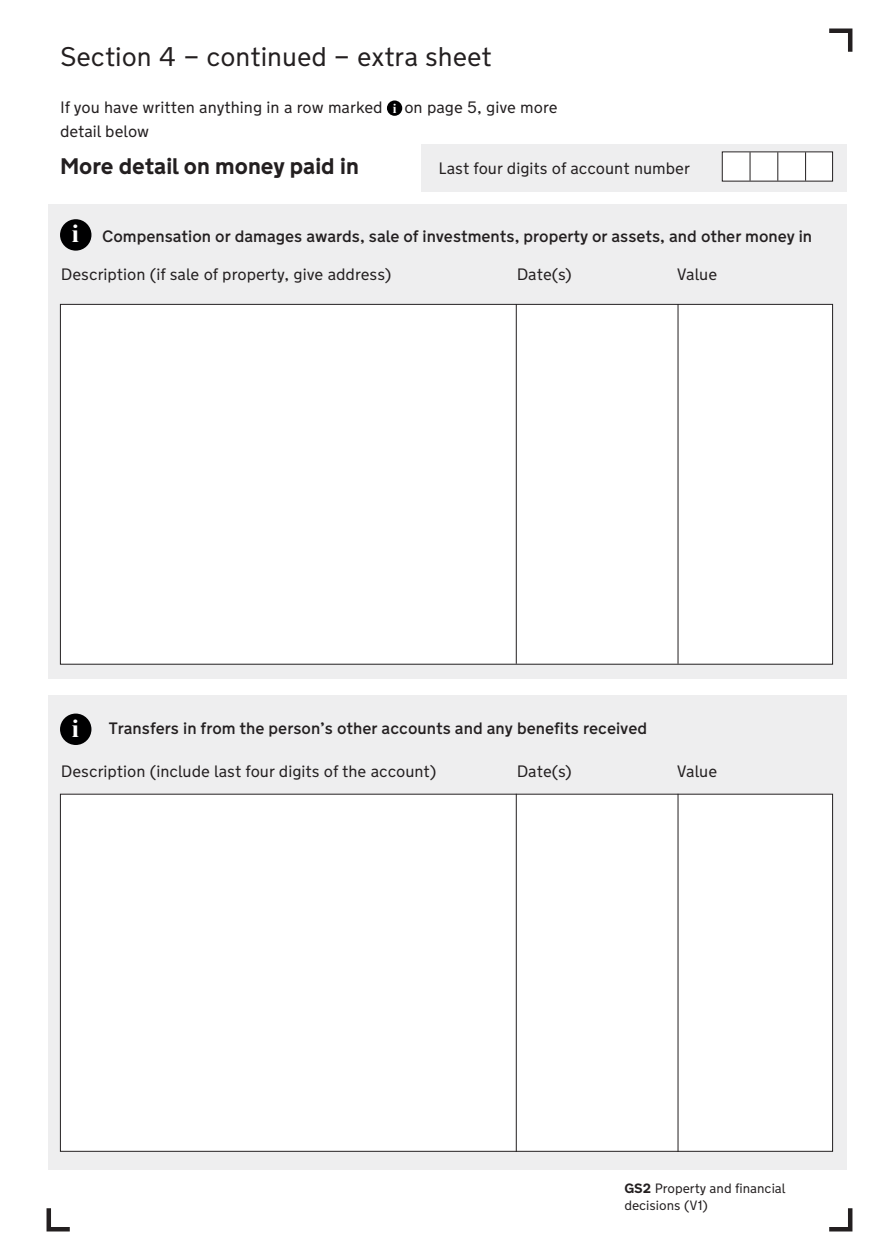
<style>
.page{position:relative;width:893px;height:1260px;background:#fff}
.page>*{position:absolute;margin:0;border:0;box-sizing:border-box;transform-origin:0 0}
.Heading_2{font:300 27px "NTA";color:#231f20}
.t1{font:700 25.5px "Times New Roman";color:#fff}
.Heading_2-2{font:700 22.5px "NTA";color:#231f20}
.t2{font:300 16.5px "NTA";color:#231f20}
.t3{font:500 16.5px "NTA";color:#231f20}
.t4{font:300 13.5px/18px "NTA";color:#231f20}
.t5{font:700 13.5px "Times New Roman";color:#fff}
.s1{font-weight:700}
</style>
<div class="page">
<svg style="left:46px;top:1208px;width:24px;height:24px"></svg>
<svg style="left:829px;top:28px;width:24px;height:24px"></svg>
<svg style="left:829px;top:1208px;width:24px;height:24px"></svg>
<div style="left:421px;top:144px;width:425px;height:48px;background:#eeeeef"></div>
<div style="left:722px;top:152px;width:110px;height:29px;background:#fff"></div>
<svg style="left:749px;top:152px;width:1px;height:29px"></svg>
<svg style="left:777px;top:152px;width:1px;height:29px"></svg>
<svg style="left:805px;top:152px;width:1px;height:29px"></svg>
<div style="left:387px;top:101px;width:15px;height:15px;background:#000001;border-radius:50%"></div>
<div style="left:48px;top:204px;width:798px;height:475px;background:#eeeeef"></div>
<div style="left:48px;top:695px;width:798px;height:475px;background:#eeeeef"></div>
<div style="left:60px;top:794px;width:772px;height:357px;background:#fff"></div>
<hr style="left:516px;top:794px;width:1px;height:358px;background:#231f20">
<hr style="left:677px;top:794px;width:1px;height:358px;background:#231f20">
<div style="left:60px;top:219px;width:31px;height:32px;background:#000001;border-radius:50%"></div>
<div style="left:60px;top:714px;width:31px;height:31px;background:#000001;border-radius:50%"></div>
<div style="left:60px;top:304px;width:772px;height:360px;background:#fff"></div>
<hr style="left:516px;top:304px;width:1px;height:360px;background:#231f20">
<hr style="left:677px;top:304px;width:1px;height:360px;background:#231f20">
<div style="left:806px;top:1179px;width:34px;height:39px;background:#fff"></div>
<p class="Heading_2" style="left:60px;top:41px;width:433px">Section 4 – continued – extra sheet</p>
<p class="t2" style="left:60px;top:97px;width:324px">If you have written anything in a row marked</p>
<p class="t2" style="left:404px;top:97px;width:155px">on page 5, give more</p>
<p class="t2" style="left:60px;top:121px;width:91px">detail below</p>
<p class="t5" style="left:393px;top:98px;width:5px">i</p>
<p class="Heading_2-2" style="left:60px;top:152px;width:300px">More detail on money paid in</p>
<p class="t2" style="left:438px;top:158px;width:253px">Last four digits of account number</p>
<p class="t1" style="left:72px;top:215px;width:9px">i</p>
<p class="t3" style="left:102px;top:225px;width:711px">Compensation or damages awards, sale of investments, property or assets, and other money in</p>
<p class="t2" style="left:61px;top:265px;width:332px">Description (if sale of property, give address)</p>
<p class="t2" style="left:516px;top:265px;width:57px">Date(s)</p>
<p class="t2" style="left:677px;top:265px;width:42px">Value</p>
<p class="t1" style="left:72px;top:710px;width:9px">i</p>
<p class="t3" style="left:109px;top:718px;width:540px">Transfers in from the person’s other accounts and any benefits received</p>
<p class="t2" style="left:61px;top:761px;width:377px">Description (include last four digits of the account)</p>
<p class="t2" style="left:516px;top:761px;width:57px">Date(s)</p>
<p class="t2" style="left:677px;top:761px;width:42px">Value</p>
<p class="t4" style="left:624px;top:1179px;width:163px"><span class="s1">GS2</span> Property and financial decisions (V1)</p>
</div>
